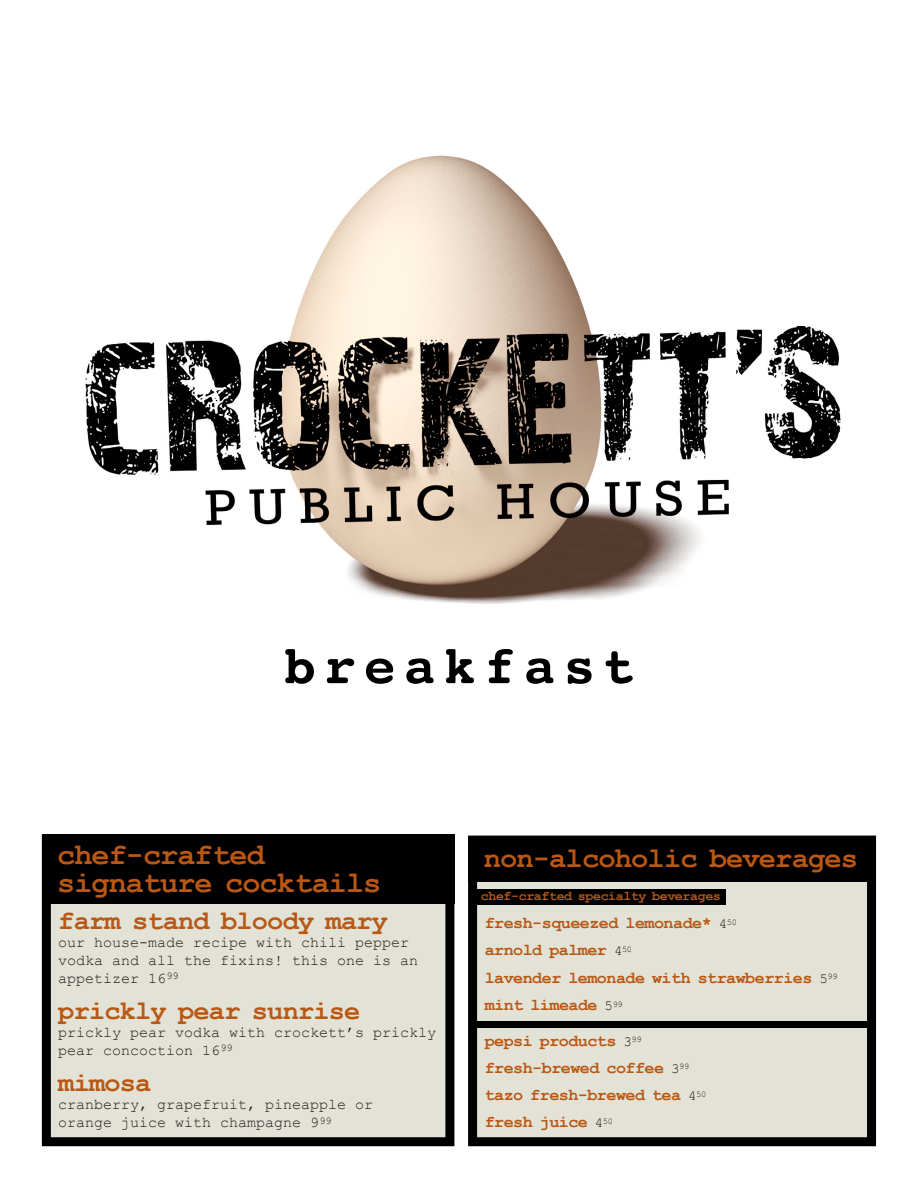
<style>
.page{position:relative;width:918px;height:1188px;background:#fff}
.page>*{position:absolute;margin:0;border:0;box-sizing:border-box;transform-origin:0 0}
.t1{font:700 30.15px/28px "Courier New";letter-spacing:-.03em;color:#b95814}
.t2{font:700 28.8px "Courier New";letter-spacing:-.03em;color:#b95814}
.t3{font:700 27px "Courier New";letter-spacing:-.03em;color:#b95814}
.t4{font:700 16.65px/27.3px "Courier New";letter-spacing:-.03em;color:#b95814}
.t5{font:15px/18px "Courier New";color:#231f20}
.t6{font:700 13.35px "Courier New";letter-spacing:-.03em;color:#b95814}
.s1{font-weight:400;font-size:14.1px;color:#231f20}
</style>
<div class="page">
<img style="left:85px;top:155px;width:756px;height:449px">
<svg style="left:468px;top:881px;width:408px;height:265px;background:#cdcdc2"></svg>
<svg style="left:42px;top:904px;width:412px;height:242px;background:#cfcfc4"></svg>
<div style="left:42px;top:834px;width:412px;height:70px;background:#000"></div>
<div style="left:468px;top:836px;width:408px;height:45px;background:#000"></div>
<div style="left:472px;top:1021px;width:401px;height:6px;background:#000"></div>
<svg style="left:285px;top:649px;width:29px;height:35px"></svg>
<svg style="left:327px;top:658px;width:27px;height:25px"></svg>
<svg style="left:366px;top:659px;width:27px;height:25px"></svg>
<svg style="left:406px;top:658px;width:28px;height:26px"></svg>
<svg style="left:446px;top:649px;width:28px;height:34px"></svg>
<svg style="left:489px;top:649px;width:24px;height:34px"></svg>
<svg style="left:526px;top:658px;width:28px;height:26px"></svg>
<svg style="left:568px;top:658px;width:24px;height:26px"></svg>
<svg style="left:606px;top:651px;width:27px;height:33px"></svg>
<div style="left:475px;top:889px;width:251px;height:15px;background:#000"></div>
<h1 class="t1" style="left:57px;top:840px;width:326px">chef-crafted signature cocktails</h1>
<h2 class="t2" style="left:484px;top:840px;width:376px">non-alcoholic beverages</h2>
<p class="t4" style="left:485px;top:909px;width:355px">fresh-squeezed lemonade* <span class="s1">4</span><sup>50<br></sup>arnold palmer <span class="s1">4</span><sup>50<br></sup>lavender lemonade with strawberries <span class="s1">5</span><sup>99 </sup>mint limeade <span class="s1">5</span><sup>99</sup></p>
<p class="t4" style="left:485px;top:1026px;width:223px">pepsi products <span class="s1">3</span><sup>99 </sup>fresh-brewed coffee <span class="s1">3</span><sup>99 </sup>tazo fresh-brewed tea <span class="s1">4</span><sup>50 </sup>fresh juice <span class="s1">4</span><sup>50</sup></p>
<p class="t6" style="left:481px;top:888px;width:242px">chef-crafted specialty beverages</p>
<h3 class="t3" style="left:58px;top:904px;width:331px">farm stand bloody mary</h3>
<p class="t5" style="left:58px;top:933px;width:362px">our house-made recipe with chili pepper vodka and all the fixins! this one is an appetizer 16<sup>99</sup></p>
<h3 class="t3" style="left:58px;top:994px;width:304px">prickly pear sunrise</h3>
<p class="t5" style="left:58px;top:1023px;width:380px">prickly pear vodka with crockett’s prickly pear concoction 16<sup>99</sup></p>
<h3 class="t3" style="left:58px;top:1066px;width:95px">mimosa</h3>
<p class="t5" style="left:58px;top:1095px;width:317px">cranberry, grapefruit, pineapple or orange juice with champagne 9<sup>99</sup></p>
</div>
